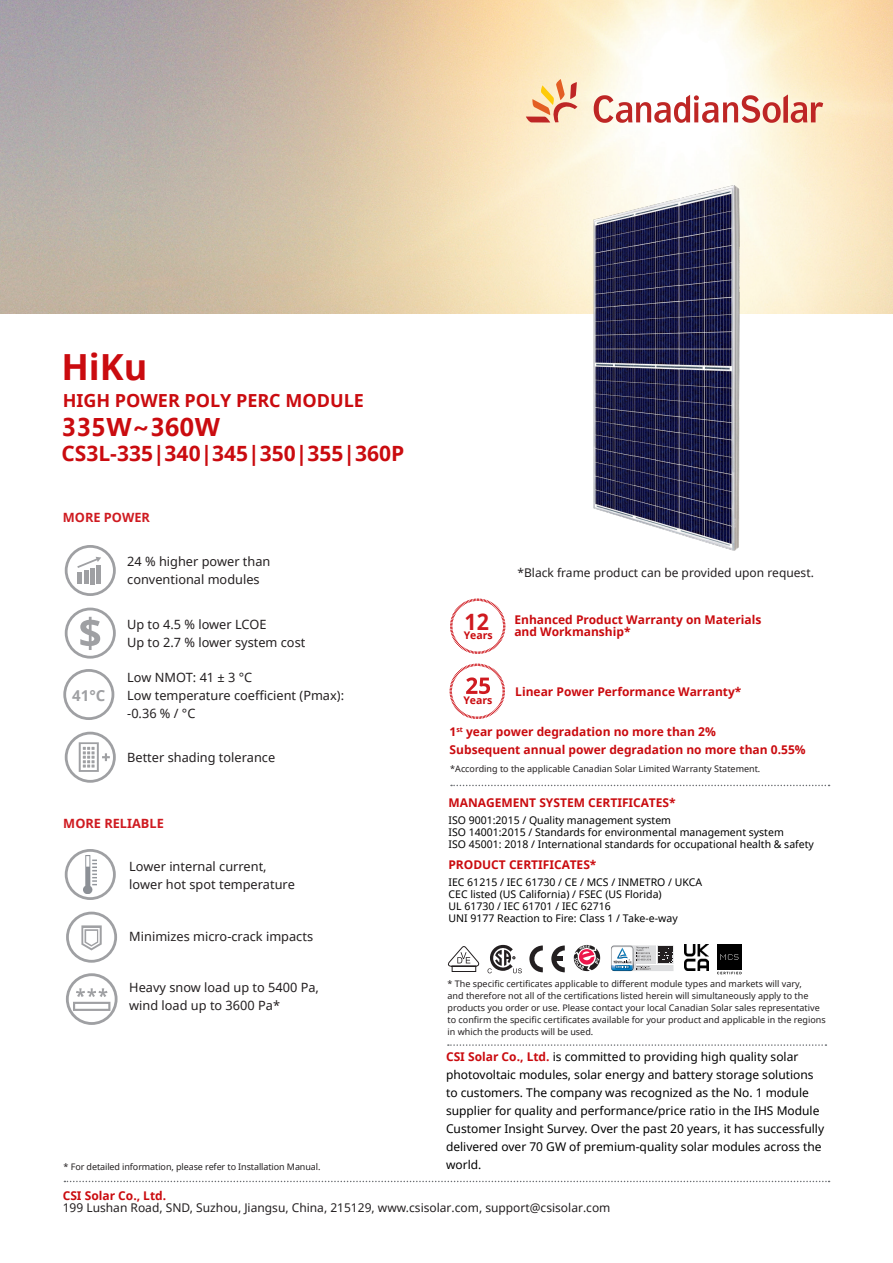
<style>
.page{position:relative;width:893px;height:1263px;background:#fff}
.page>*{position:absolute;margin:0;border:0;box-sizing:border-box;transform-origin:0 0}
.disclaimer{font:700 36px "Noto Sans";color:#ca0b0f}
.disclaimer-2{font:700 24px "Microsoft Ya Hei";color:#ca0b0f}
.disclaimer-3{font:700 22.5px "Noto Sans";color:#cf1a20;scale:.95 1}
.disclaimer-4{font:700 21px "Noto Sans";color:#ca0b0f}
.disclaimer-5{font:700 18px "Noto Sans";color:#ca0b0f}
.disclaimer-6{font:700 15px "Noto Sans";color:#9fa0a3}
.copy_no_baseline_gri{font:12.75px/18px "Noto Sans";color:#231f20}
.subheading{font:700 12.75px "Noto Sans";color:#cf1a20}
.disclaimer-7{font:12px/18px "Noto Sans";color:#000}
.disclaimer-8{font:12px/12px "Noto Sans";color:#231f20}
.disclaimer-9{font:700 12px/12px "Noto Sans";color:#ca0b0f}
.subheading-2{font:700 12px "Noto Sans";color:#ca0b0f}
.disclaimer-10{font:10.5px/12px "Noto Sans";color:#000}
.subheading-3{font:700 10.5px "Noto Sans";color:#ca0b0f}
.disclaimer-11{font:9px/12px "Noto Sans";color:#231f20}
.copy{font:9px "Noto Sans";letter-spacing:-.01em;color:#231f20}
.s1{font-weight:700;color:#ca0b0f}
</style>
<div class="page">
<img style="left:0;top:0;width:893px;height:314px">
<img style="left:551px;top:108px;width:229px;height:443px">
<svg style="left:65px;top:732px;width:51px;height:51px"></svg>
<svg style="left:65px;top:849px;width:51px;height:51px"></svg>
<img style="left:84px;top:855px;width:13px;height:39px">
<svg style="left:66px;top:912px;width:51px;height:51px"></svg>
<svg style="left:65px;top:608px;width:51px;height:51px"></svg>
<svg style="left:66px;top:973px;width:52px;height:52px"></svg>
<svg style="left:65px;top:545px;width:51px;height:51px"></svg>
<svg style="left:63px;top:669px;width:51px;height:51px"></svg>
<svg style="left:448px;top:1044px;width:378px;height:2px"></svg>
<svg style="left:529px;top:945px;width:14px;height:27px"></svg>
<svg style="left:551px;top:945px;width:14px;height:27px"></svg>
<svg style="left:447px;top:946px;width:32px;height:26px"></svg>
<svg style="left:488px;top:944px;width:34px;height:29px"></svg>
<svg style="left:574px;top:945px;width:26px;height:26px"></svg>
<svg style="left:611px;top:945px;width:63px;height:26px"></svg>
<div style="left:717px;top:944px;width:25px;height:26px;background:#000"></div>
<svg style="left:720px;top:954px;width:19px;height:6px"></svg>
<svg style="left:717px;top:972px;width:25px;height:2px"></svg>
<svg style="left:64px;top:1181px;width:766px;height:1px"></svg>
<svg style="left:451px;top:785px;width:379px;height:1px"></svg>
<svg style="left:450px;top:599px;width:55px;height:55px"></svg>
<svg style="left:450px;top:664px;width:55px;height:55px"></svg>
<img style="left:684px;top:945px;width:25px;height:25px">
<svg style="left:526px;top:79px;width:51px;height:44px;background:#f0be97"></svg>
<svg style="left:594px;top:94px;width:229px;height:29px"></svg>
<p class="disclaimer" style="left:61px;top:342px;width:88px">HiKu</p>
<p class="disclaimer-5" style="left:63px;top:387px;width:303px">HIGH POWER POLY PERC MODULE</p>
<p class="disclaimer-2" style="left:62px;top:410px;width:160px">335W~360W</p>
<p class="disclaimer-4" style="left:61px;top:439px;width:344px">CS3L-335|340|345|350|355|360P</p>
<p class="subheading" style="left:63px;top:508px;width:89px">MORE POWER</p>
<p class="copy_no_baseline_gri" style="left:127px;top:552px;width:145px">24 % higher power than</p>
<p class="copy_no_baseline_gri" style="left:127px;top:570px;width:134px">conventional modules</p>
<p class="disclaimer-6" style="left:72px;top:685px;width:35px">41°C</p>
<p class="copy_no_baseline_gri" style="left:127px;top:615px;width:141px">Up to 4.5 % lower LCOE</p>
<p class="copy_no_baseline_gri" style="left:127px;top:633px;width:180px">Up to 2.7 % lower system cost</p>
<p class="copy_no_baseline_gri" style="left:127px;top:668px;width:127px">Low NMOT: 41 ± 3 °C</p>
<p class="copy_no_baseline_gri" style="left:127px;top:686px;width:218px">Low temperature coefficient (Pmax): -0.36 % / °C</p>
<p class="copy_no_baseline_gri" style="left:127px;top:748px;width:150px">Better shading tolerance</p>
<p class="subheading" style="left:63px;top:814px;width:102px">MORE RELIABLE</p>
<p class="copy_no_baseline_gri" style="left:129px;top:857px;width:139px">Lower internal current,</p>
<p class="copy_no_baseline_gri" style="left:129px;top:875px;width:167px">lower hot spot temperature</p>
<p class="copy_no_baseline_gri" style="left:129px;top:927px;width:185px">Minimizes micro-crack impacts</p>
<p class="disclaimer-3" style="left:464px;top:605px;width:27px">12</p>
<p class="subheading-3" style="left:464px;top:628px;width:30px">Years</p>
<p class="disclaimer-8" style="left:517px;top:566px;width:298px">*Black frame product can be provided upon request.</p>
<p class="disclaimer-9" style="left:514px;top:613px;width:248px">Enhanced Product Warranty on Materials and Workmanship*</p>
<p class="disclaimer-9" style="left:515px;top:685px;width:228px">Linear Power Performance Warranty*</p>
<p class="subheading-3" style="left:464px;top:693px;width:30px">Years</p>
<p class="subheading-2" style="left:450px;top:723px;width:268px">1<sup>st</sup> year power degradation no more than 2%</p>
<p class="subheading-2" style="left:450px;top:741px;width:358px">Subsequent annual power degradation no more than 0.55%</p>
<p class="disclaimer-11" style="left:450px;top:763px;width:312px">*According to the applicable Canadian Solar Limited Warranty Statement.</p>
<p class="disclaimer-9" style="left:449px;top:797px;width:229px">MANAGEMENT SYSTEM CERTIFICATES*</p>
<p class="disclaimer-10" style="left:449px;top:814px;width:367px">ISO 9001:2015 / Quality management system<br>ISO 14001:2015 / Standards for environmental management system<br>ISO 45001: 2018 / International standards for occupational health &amp; safety</p>
<p class="disclaimer-9" style="left:448px;top:859px;width:150px">PRODUCT CERTIFICATES*</p>
<p class="disclaimer-10" style="left:449px;top:876px;width:255px">IEC 61215 / IEC 61730 / CE / MCS / INMETRO / UKCA CEC listed (US California) / FSEC (US Florida)<br>UL 61730 / IEC 61701 / IEC 62716<br>UNI 9177 Reaction to Fire: Class 1 / Take-e-way</p>
<p class="disclaimer-11" style="left:447px;top:977px;width:380px">* The specific certificates applicable to different module types and markets will vary,<br>and therefore not all of the certifications listed herein will simultaneously apply to the products you order or use. Please contact your local Canadian Solar sales representative to confirm the specific certificates available for your product and applicable in the regions in which the products will be used.</p>
<p class="disclaimer-7" style="left:446px;top:1048px;width:380px"><span class="s1">CSI Solar Co., Ltd.</span> is committed to providing high quality solar photovoltaic modules, solar energy and battery storage solutions to customers. The company was recognized as the No. 1 module supplier for quality and performance/price ratio in the IHS Module Customer Insight Survey. Over the past 20 years, it has successfully delivered over 70 GW of premium-quality solar modules across the world.</p>
<p class="copy_no_baseline_gri" style="left:129px;top:978px;width:191px">Heavy snow load up to 5400 Pa,</p>
<p class="copy_no_baseline_gri" style="left:129px;top:996px;width:152px">wind load up to 3600 Pa*</p>
<p class="copy" style="left:64px;top:1161px;width:258px">* For detailed information, please refer to Installation Manual.</p>
<p class="disclaimer-8" style="left:63px;top:1189px;width:549px"><span class="s1">CSI Solar Co., Ltd.<br></span>199 Lushan Road, SND, Suzhou, Jiangsu, China, 215129, www.csisolar.com, support@csisolar.com</p>
</div>
